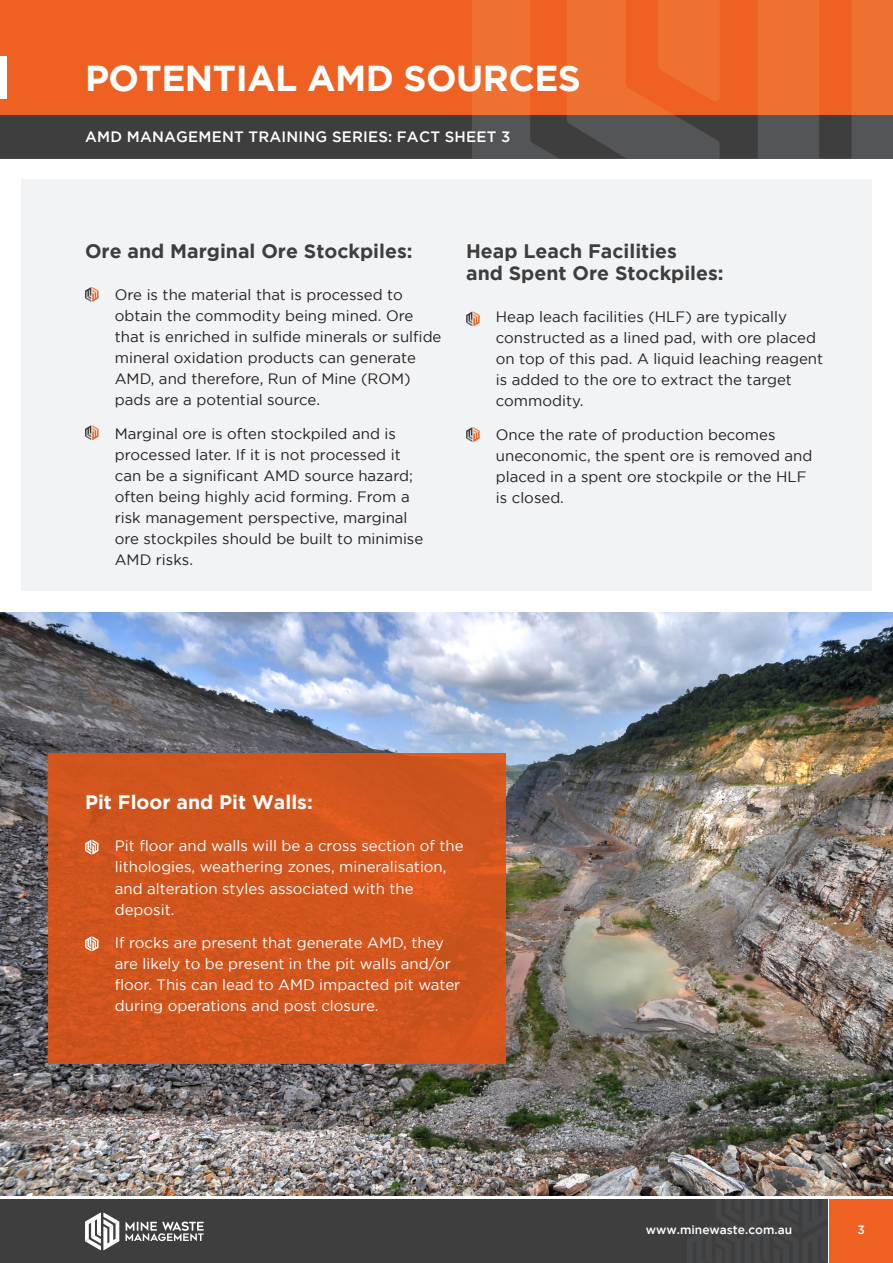
<style>
.page{position:relative;width:893px;height:1263px;background:#fff}
.page>*{position:absolute;margin:0;border:0;box-sizing:border-box;transform-origin:0 0}
.t1{font:700 36px "Gotham";letter-spacing:-.015em;color:#fff}
.t2{font:700 19.5px/22.5px "Gotham";color:#3e3e3f}
.t3{font:700 19.5px "Gotham";color:#fff}
.t4{font:15px/21px "Gotham";color:#231f20}
.t5{font:15px/21px "Gotham";color:#fff}
.t6{font:500 15px "Gotham";letter-spacing:.015em;color:#fff}
.t7{font:500 12px "Gotham";color:#fff}
</style>
<div class="page">
<div style="left:0;top:113px;width:893px;height:45px;background:#545557"></div>
<div style="left:0;top:1199px;width:827px;height:64px;background:#3e3e3f"></div>
<svg style="left:126px;top:1221px;width:78px;height:20px"></svg>
<svg style="left:85px;top:1212px;width:35px;height:38px"></svg>
<div style="left:829px;top:1199px;width:64px;height:64px;background:#ee6122"></div>
<svg style="left:0;top:115px;width:851px;height:43px"></svg>
<div style="left:0;top:0;width:893px;height:115px;background:#ef7131"></div>
<svg style="left:0;top:0;width:851px;height:115px;fill:#ee6122"></svg>
<div style="left:0;top:57px;width:7px;height:42px;background:#fff"></div>
<div style="left:21px;top:179px;width:851px;height:412px;background:#f2f3f4"></div>
<img style="left:0;top:612px;width:893px;height:584px">
<svg style="left:85px;top:287px;width:14px;height:15px"></svg>
<svg style="left:85px;top:425px;width:14px;height:15px"></svg>
<svg style="left:466px;top:311px;width:14px;height:15px"></svg>
<svg style="left:466px;top:427px;width:14px;height:15px"></svg>
<svg style="left:49px;top:754px;width:457px;height:310px;background:#d1541d"></svg>
<svg style="left:85px;top:840px;width:14px;height:14px"></svg>
<svg style="left:85px;top:936px;width:14px;height:15px"></svg>
<p class="t1" style="left:85px;top:58px;width:497px">POTENTIAL AMD SOURCES</p>
<p class="t6" style="left:85px;top:129px;width:427px">AMD MANAGEMENT TRAINING SERIES: FACT SHEET 3</p>
<p class="t2" style="left:85px;top:239px;width:329px">Ore and Marginal Ore Stockpiles:</p>
<p class="t4" style="left:115px;top:284px;width:328px">Ore is the material that is processed to obtain the commodity being mined. Ore that is enriched in sulfide minerals or sulfide mineral oxidation products can generate AMD, and therefore, Run of Mine (ROM) pads are a potential source.</p>
<p class="t4" style="left:115px;top:423px;width:310px">Marginal ore is often stockpiled and is processed later. If it is not processed it can be a significant AMD source hazard; often being highly acid forming. From a risk management perspective, marginal ore stockpiles should be built to minimise AMD risks.</p>
<p class="t2" style="left:466px;top:239px;width:259px">Heap Leach Facilities<br>and Spent Ore Stockpiles:</p>
<p class="t4" style="left:496px;top:306px;width:329px">Heap leach facilities (HLF) are typically constructed as a lined pad, with ore placed on top of this pad. A liquid leaching reagent is added to the ore to extract the target commodity.</p>
<p class="t4" style="left:496px;top:424px;width:318px">Once the rate of production becomes uneconomic, the spent ore is removed and placed in a spent ore stockpile or the HLF is closed.</p>
<p class="t3" style="left:85px;top:791px;width:229px">Pit Floor and Pit Walls:</p>
<p class="t5" style="left:115px;top:835px;width:350px">Pit floor and walls will be a cross section of the lithologies, weathering zones, mineralisation, and alteration styles associated with the deposit.</p>
<p class="t5" style="left:115px;top:932px;width:347px">If rocks are present that generate AMD, they are likely to be present in the pit walls and/or floor. This can lead to AMD impacted pit water during operations and post closure.</p>
<p class="t7" style="left:646px;top:1223px;width:148px">www.minewaste.com.au</p>
<p class="t7" style="left:857px;top:1223px;width:9px">3</p>
</div>
